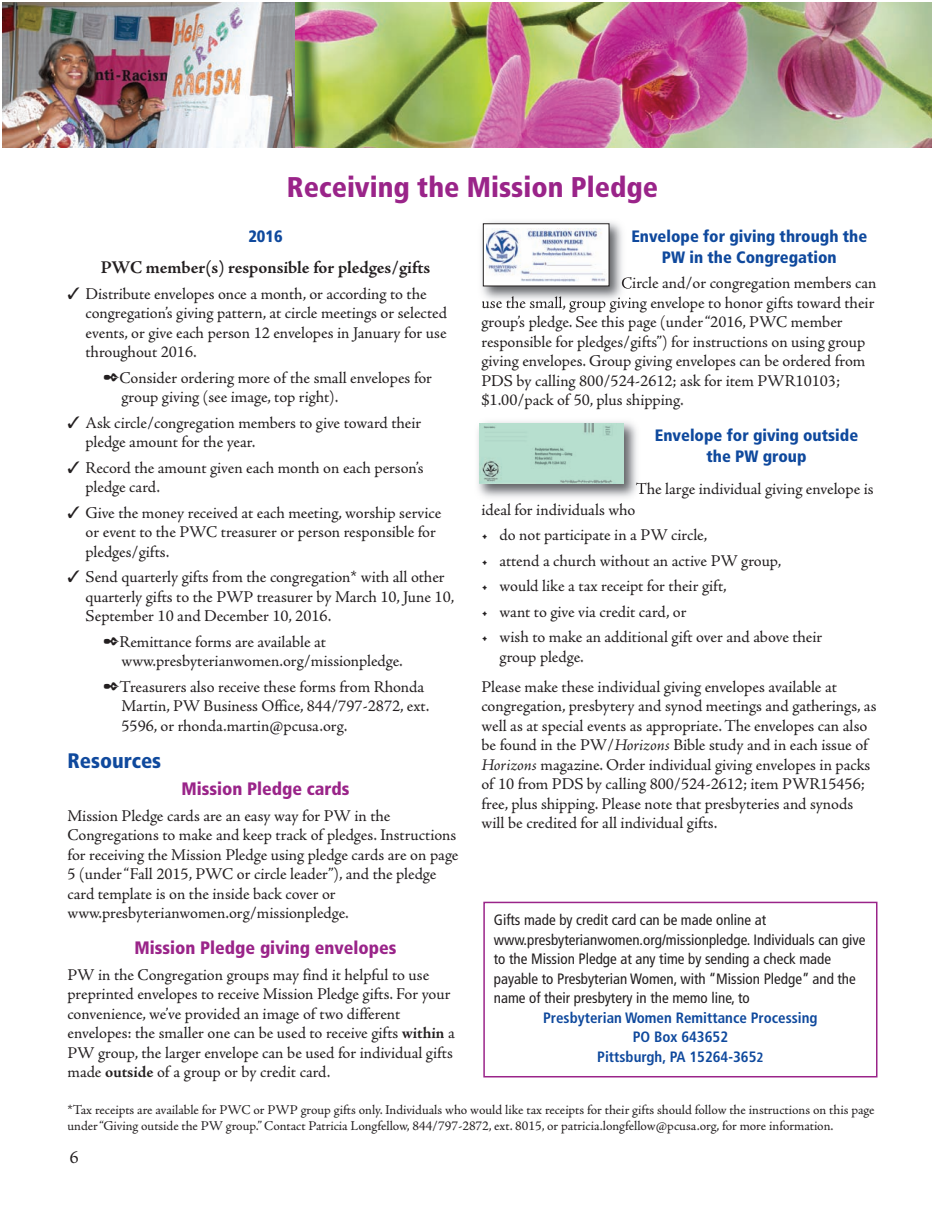
<style>
.page{position:relative;width:945px;height:1215px;background:#fff}
.page>*{position:absolute;margin:0;border:0;box-sizing:border-box;transform-origin:0 0}
.t1{font:900 condensed 28.5px "Frutiger LT Std";color:#9a2489}
.t2{font:900 condensed 21px "Frutiger LT Std";color:#0f499d}
.t3{font:900 condensed 18px "Frutiger LT Std";color:#9a2489}
.t4{font:700 18px "Adobe Jenson Pro";letter-spacing:-.005em;color:#231f20}
.t5{font:18px "Adobe Jenson Pro";color:#231f20}
.t6{font:16.5px/19.5px "Adobe Jenson Pro";letter-spacing:-.005em;color:#231f20}
.t7{font:900 condensed 16.5px/21px "Frutiger LT Std";color:#0f499d;text-align:center}
.t8{font:condensed 15px/19.5px "Frutiger LT Std";color:#231f20}
.t9{font:700 condensed 15px/19.5px "Frutiger LT Std";color:#0f499d;text-align:center}
.t10{font:13.5px/16.5px "Adobe Jenson Pro";letter-spacing:-.005em;color:#231f20}
.s1{font-weight:700}
.s2{font-style:italic}
.s3{font-size:13.5px}
</style>
<div class="page">
<img style="left:294px;top:3px;width:638px;height:144px">
<img style="left:3px;top:3px;width:291px;height:144px">
<img style="left:478px;top:421px;width:159px;height:83px">
<svg style="left:636px;top:482px;width:7px;height:12px"></svg>
<svg style="left:490px;top:503px;width:21px;height:1px"></svg>
<img style="left:479px;top:423px;width:145px;height:61px">
<img style="left:481px;top:222px;width:148px;height:83px">
<svg style="left:622px;top:277px;width:7px;height:12px"></svg>
<img style="left:482px;top:300px;width:37px;height:5px">
<div style="left:483px;top:224px;width:126px;height:62px;background:#fff"></div>
<img style="left:487px;top:229px;width:120px;height:52px">
<div style="left:483px;top:902px;width:395px;height:175px;border:2px solid #9a2489"></div>
<h1 class="t1" style="left:287px;top:176px;width:373px">Receiving the Mission Pledge</h1>
<p class="t7" style="left:248px;top:227px;width:36px">2016</p>
<p class="t4" style="left:101px;top:261px;width:331px">PWC member(s) responsible for pledges/gifts</p>
<p class="t6" style="left:86px;top:286px;width:363px;text-indent:-18px">✓ Distribute envelopes once a month, or according to the congregation’s giving pattern, at circle meetings or selected events, or give each person 12 envelopes in January for use throughout 2016.</p>
<p class="t6" style="left:120px;top:370px;width:314px">Consider ordering more of the small envelopes for group giving (see image, top right).</p>
<p class="t6" style="left:86px;top:415px;width:337px;text-indent:-18px">✓ Ask circle/congregation members to give toward their pledge amount for the year.</p>
<p class="t6" style="left:86px;top:460px;width:339px;text-indent:-18px">✓ Record the amount given each month on each person’s pledge card.</p>
<p class="t6" style="left:86px;top:505px;width:357px;text-indent:-18px">✓ Give the money received at each meeting, worship service or event to the PWC treasurer or person responsible for pledges/gifts.</p>
<p class="t6" style="left:86px;top:569px;width:370px;text-indent:-18px">✓ Send quarterly gifts from the congregation* with all other quarterly gifts to the PWP treasurer by March 10, June 10,<br>September 10 and December 10, 2016.</p>
<p class="t6" style="left:120px;top:634px;width:285px">Remittance forms are available at www.presbyterianwomen.org/missionpledge.</p>
<p class="t6" style="left:120px;top:679px;width:311px">Treasurers also receive these forms from Rhonda<br>Martin, PW Business Office, 844/797-2872, ext.<br>5596, or rhonda.martin@pcusa.org.</p>
<p class="t2" style="left:68px;top:753px;width:95px">Resources</p>
<p class="t3" style="left:182px;top:782px;width:169px">Mission Pledge cards</p>
<p class="t6" style="left:68px;top:808px;width:393px">Mission Pledge cards are an easy way for PW in the Congregations to make and keep track of pledges. Instructions for receiving the Mission Pledge using pledge cards are on page 5 (under “Fall 2015, PWC or circle leader”), and the pledge card template is on the inside back cover or www.presbyterianwomen.org/missionpledge.</p>
<p class="t3" style="left:135px;top:941px;width:263px">Mission Pledge giving envelopes</p>
<p class="t6" style="left:68px;top:967px;width:389px">PW in the Congregation groups may find it helpful to use preprinted envelopes to receive Mission Pledge gifts. For your convenience, we’ve provided an image of two different envelopes: the smaller one can be used to receive gifts <span class="s1">within</span> a PW group, the larger envelope can be used for individual gifts made <span class="s1">outside</span> of a group or by credit card.</p>
<p class="t7" style="left:631px;top:227px;width:238px">Envelope for giving through the<br>PW in the Congregation</p>
<p class="t6" style="left:482px;top:275px;width:396px;text-indent:140px">Circle and/or congregation members can use the small, group giving envelope to honor gifts toward their group’s pledge. See this page (under “2016, PWC member responsible for pledges/gifts”) for instructions on using group giving envelopes. Group giving envelopes can be ordered from PDS by calling 800/524-2612; ask for item PWR10103; $1.00/pack of 50, plus shipping.</p>
<p class="t7" style="left:655px;top:427px;width:205px">Envelope for giving outside the PW group</p>
<p class="t6" style="left:636px;top:481px;width:240px">The large individual giving envelope is</p>
<p class="t6" style="left:482px;top:502px;width:155px">ideal for individuals who</p>
<p class="t6" style="left:482px;top:527px;width:227px">• do not participate in a PW circle,</p>
<p class="t6" style="left:482px;top:553px;width:302px">• attend a church without an active PW group,</p>
<p class="t6" style="left:482px;top:578px;width:247px">• would like a tax receipt for their gift,</p>
<p class="t6" style="left:482px;top:604px;width:206px">• want to give via credit card, or</p>
<p class="t6" style="left:500px;top:629px;width:324px;text-indent:-18px">• wish to make an additional gift over and above their group pledge.</p>
<p class="t6" style="left:482px;top:679px;width:397px">Please make these individual giving envelopes available at congregation, presbytery and synod meetings and gatherings, as well as at special events as appropriate. The envelopes can also be found in the PW/<span class="s2">Horizons</span> Bible study and in each issue of <span class="s2">Horizons</span> magazine. Order individual giving envelopes in packs of 10 from PDS by calling 800/524-2612; item PWR15456; free, plus shipping. Please note that presbyteries and synods will be credited for all individual gifts.</p>
<p class="t8" style="left:494px;top:911px;width:373px">Gifts made by credit card can be made online at www.presbyterianwomen.org/missionpledge. Individuals can give to the Mission Pledge at any time by sending a check made payable to Presbyterian Women, with “Mission Pledge” and the name of their presbytery in the memo line, to</p>
<p class="t9" style="left:543px;top:1009px;width:276px">Presbyterian Women Remittance Processing<br>PO Box 643652<br>Pittsburgh, PA 15264-365<span class="s3">2</span></p>
<p class="t10" style="left:68px;top:1103px;width:809px">*Tax receipts are available for PWC or PWP group gifts only. Individuals who would like tax receipts for their gifts should follow the instructions on this page under “Giving outside the PW group.” Contact Patricia Longfellow, 844/797-2872, ext. 8015, or patricia.longfellow@pcusa.org, for more information.</p>
<p class="t5" style="left:70px;top:1151px;width:10px">6</p>
</div>
